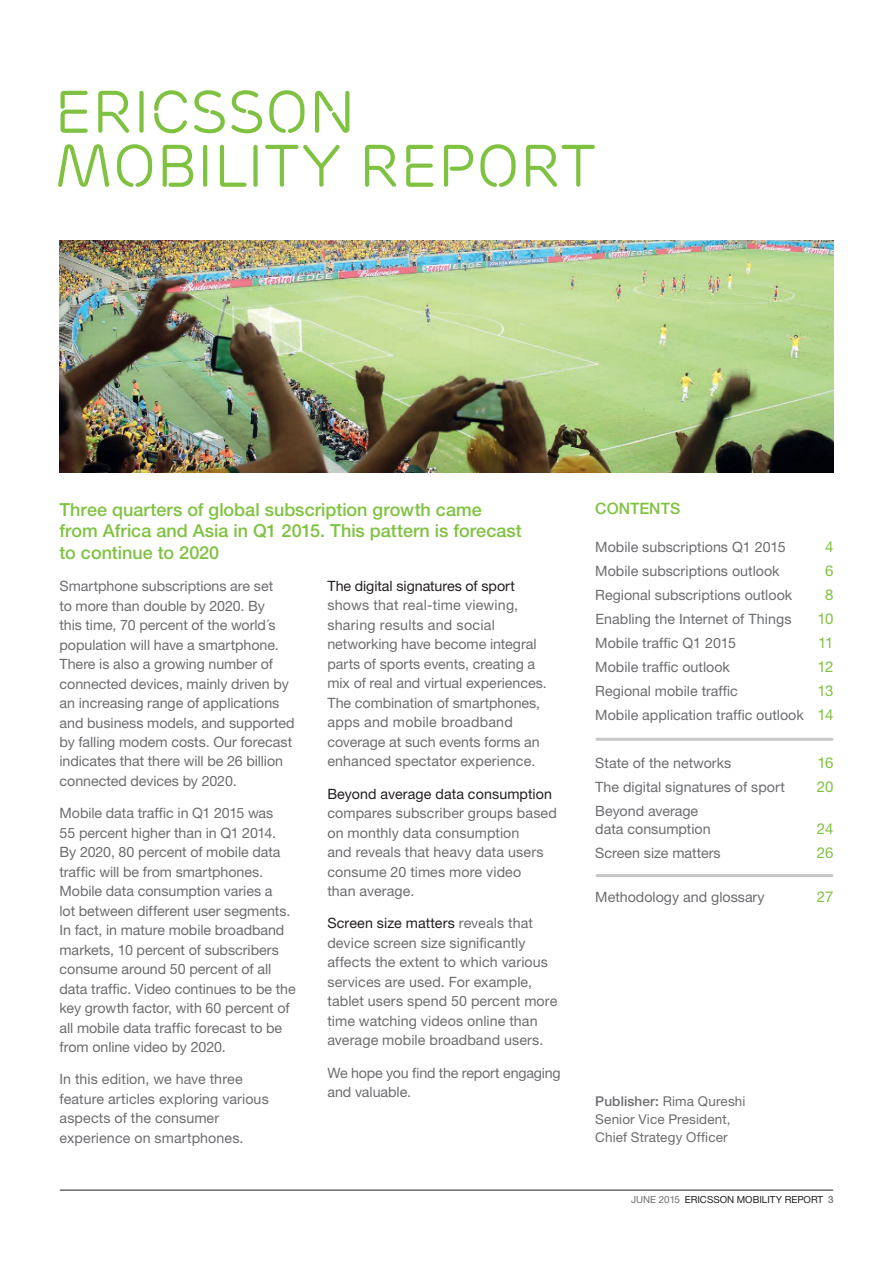
<style>
.page{position:relative;width:893px;height:1263px;background:#fff}
.page>*{position:absolute;margin:0;border:0;box-sizing:border-box;transform-origin:0 0}
.t1{font:60px/54px "Ericsson Capital";color:#7fc241}
.t2{font:500 18px/21.6px "Ericsson Sans";color:#7fc241}
.t3{font:500 15.75px "Ericsson Sans";color:#7fc241}
.t4{font:15px "Ericsson Sans";letter-spacing:-.045em;color:#7fc241}
.t5{font:14.25px/19.5px "Ericsson Sans";color:#6c6d70}
.t6{font:14.25px "Ericsson Sans";color:#231f20}
.t7{font:13.5px/18px "Ericsson Sans";letter-spacing:.01em;color:#6c6d70}
.t8{font:9.75px "Ericsson Sans";color:#231f20}
.s1{color:#231f20}
.s2{font-size:15px;color:#7fc241}
.s3{font-weight:500}
.s4{color:#6c6d70}
.s5{font-weight:500;color:#6c6d70}
</style>
<div class="page">
<hr style="left:60px;top:1189px;width:773px;height:2px;background:#6c6d70">
<img style="left:60px;top:241px;width:773px;height:231px">
<hr style="left:597px;top:738px;width:235px;height:3px;background:#c7c8ca">
<hr style="left:597px;top:874px;width:235px;height:3px;background:#c7c8ca">
<h1 class="t1" style="left:54px;top:85px;width:543px">ERICSSON<br>MOBILITY REPORT</h1>
<p class="t2" style="left:60px;top:498px;width:464px">Three quarters of global subscription growth came from Africa and Asia in Q1 2015. This pattern is forecast to continue to 2020</p>
<p class="t5" style="left:60px;top:576px;width:237px">Smartphone subscriptions are set<br>to more than double by 2020. By<br>this time, 70 percent of the world´s population will have a smartphone.<br>There is also a growing number of connected devices, mainly driven by an increasing range of applications and business models, and supported by falling modem costs. Our forecast indicates that there will be 26 billion connected devices by 2020.</p>
<p class="t5" style="left:60px;top:803px;width:238px">Mobile data traffic in Q1 2015 was<br>55 percent higher than in Q1 2014.<br>By 2020, 80 percent of mobile data traffic will be from smartphones.<br>Mobile data consumption varies a<br>lot between different user segments.<br>In fact, in mature mobile broadband markets, 10 percent of subscribers consume around 50 percent of all data traffic. Video continues to be the key growth factor, with 60 percent of all mobile data traffic forecast to be from online video by 2020.</p>
<p class="t5" style="left:60px;top:1070px;width:211px">In this edition, we have three feature articles exploring various aspects of the consumer experience on smartphones.</p>
<p class="t6" style="left:327px;top:578px;width:189px">The digital signatures of sport</p>
<p class="t5" style="left:327px;top:596px;width:221px">shows that real-time viewing, sharing results and social networking have become integral parts of sports events, creating a mix of real and virtual experiences.<br>The combination of smartphones, apps and mobile broadband coverage at such events forms an enhanced spectator experience.</p>
<p class="t6" style="left:327px;top:786px;width:226px">Beyond average data consumption</p>
<p class="t5" style="left:327px;top:803px;width:231px">compares subscriber groups based on monthly data consumption<br>and reveals that heavy data users consume 20 times more video<br>than average.</p>
<p class="t5" style="left:327px;top:914px;width:231px"><span class="s1">Screen size matters</span> reveals that device screen size significantly affects the extent to which various services are used. For example, tablet users spend 50 percent more time watching videos online than average mobile broadband users.</p>
<p class="t5" style="left:327px;top:1063px;width:235px">We hope you find the report engaging and valuable.</p>
<p class="t3" style="left:595px;top:499px;width:86px">CONTENTS</p>
<p class="t5" style="left:595px;top:537px;width:192px">Mobile subscriptions Q1 2015</p>
<p class="t4" style="left:825px;top:538px;width:10px">4</p>
<p class="t5" style="left:595px;top:561px;width:186px">Mobile subscriptions outlook</p>
<p class="t4" style="left:825px;top:562px;width:10px">6</p>
<p class="t5" style="left:595px;top:585px;width:198px">Regional subscriptions outlook</p>
<p class="t4" style="left:825px;top:586px;width:10px">8</p>
<p class="t5" style="left:595px;top:609px;width:198px">Enabling the Internet of Things</p>
<p class="t4" style="left:817px;top:610px;width:17px">10</p>
<p class="t5" style="left:595px;top:633px;width:142px">Mobile traffic Q1 2015</p>
<p class="t4" style="left:818px;top:634px;width:17px">11</p>
<p class="t5" style="left:595px;top:657px;width:136px">Mobile traffic outlook</p>
<p class="t4" style="left:818px;top:658px;width:17px">12</p>
<p class="t5" style="left:595px;top:681px;width:144px">Regional mobile traffic</p>
<p class="t4" style="left:818px;top:682px;width:17px">13</p>
<p class="t5" style="left:595px;top:705px;width:240px">Mobile application traffic outlook <span class="s2">14</span></p>
<p class="t5" style="left:595px;top:753px;width:137px">State of the networks</p>
<p class="t4" style="left:818px;top:754px;width:17px">16</p>
<p class="t5" style="left:595px;top:777px;width:191px">The digital signatures of sport</p>
<p class="t4" style="left:817px;top:778px;width:18px">20</p>
<p class="t5" style="left:595px;top:802px;width:117px;line-height:18px">Beyond average data consumption</p>
<p class="t4" style="left:817px;top:820px;width:18px">24</p>
<p class="t5" style="left:595px;top:843px;width:127px">Screen size matters</p>
<p class="t4" style="left:817px;top:844px;width:18px">26</p>
<p class="t5" style="left:595px;top:887px;width:171px">Methodology and glossary</p>
<p class="t4" style="left:817px;top:888px;width:18px">27</p>
<p class="t7" style="left:595px;top:1093px;width:152px"><span class="s3">Publisher:</span> Rima Qureshi<br>Senior Vice President,<br>Chief Strategy Officer</p>
<p class="t8" style="left:631px;top:1194px;width:204px"><span class="s4">JUNE 2015</span> ERICSSON MOBILITY REPORT <span class="s5">3</span></p>
</div>
